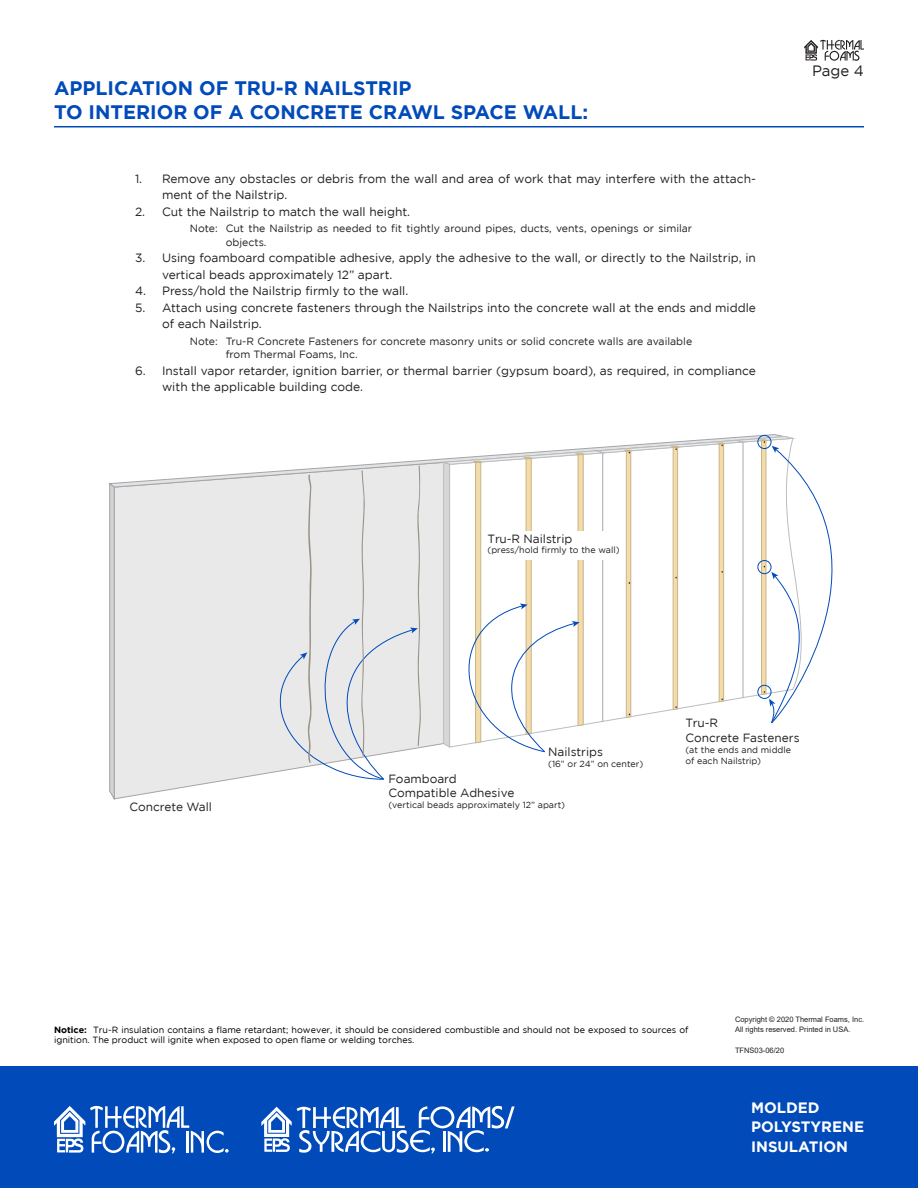
<style>
.page{position:relative;width:918px;height:1188px;background:#fff}
.page>*{position:absolute;margin:0;border:0;box-sizing:border-box;transform-origin:0 0}
.Specification_-_Head{font:700 19.5px/24px "Gotham";color:#004aba}
.Control__Not_Comprom{font:700 15px/19.5px "Gotham";color:#fff}
.Page_Number{font:15px "Gotham";color:#231f20}
.Specifications__-_in{font:12px/16.5px "Gotham";color:#231f20}
.Specifications_-_ind{font:12px/16.5px "Gotham";color:#231f20}
.t1{font:11.85px/14.2px "Gotham";color:#231f20}
.Specifications-Inden{font:10.5px/13.5px "Gotham";color:#231f20}
.Technical_Bulletin_B{font:9px/10.8px "Gotham";color:#000}
.t2{font:8.85px/10.6px "Gotham";color:#231f20}
.TB_body{font:7.5px/10.5px "Arial";color:#231f20}
.s1{font-weight:700}
</style>
<div class="page">
<div style="left:0;top:1066px;width:918px;height:122px;background:#004aba"></div>
<svg style="left:54px;top:1106px;width:175px;height:47px"></svg>
<svg style="left:261px;top:1106px;width:254px;height:47px"></svg>
<hr style="left:54px;top:126px;width:810px;height:1px;background:#004aba">
<svg style="left:109px;top:434px;width:724px;height:366px"></svg>
<div style="left:757px;top:685px;width:14px;height:14px;border:1px solid #004aba;border-radius:50%"></div>
<div style="left:757px;top:435px;width:14px;height:14px;border:1px solid #004aba;border-radius:50%"></div>
<div style="left:757px;top:560px;width:14px;height:14px;border:1px solid #004aba;border-radius:50%"></div>
<svg style="left:804px;top:40px;width:60px;height:21px"></svg>
<p class="Specification_-_Head" style="left:54px;top:76px;width:536px">APPLICATION OF TRU-R NAILSTRIP<br>TO INTERIOR OF A CONCRETE CRAWL SPACE WALL:</p>
<p class="Specifications__-_in" style="left:162px;top:170px;width:596px;text-indent:-27px">1. Remove any obstacles or debris from the wall and area of work that may interfere with the attach&shy;ment of the Nailstrip.</p>
<p class="Specifications__-_in" style="left:135px;top:203px;width:277px">2. Cut the Nailstrip to match the wall height.</p>
<p class="Specifications-Inden" style="left:226px;top:222px;width:468px;text-indent:-36px">Note: Cut the Nailstrip as needed to fit tightly around pipes, ducts, vents, openings or similar objects.</p>
<p class="Specifications__-_in" style="left:162px;top:250px;width:596px;text-indent:-27px">3. Using foamboard compatible adhesive, apply the adhesive to the wall, or directly to the Nailstrip, in vertical beads approximately 12” apart.</p>
<p class="Specifications__-_in" style="left:135px;top:283px;width:275px">4. Press/hold the Nailstrip firmly to the wall.</p>
<p class="Specifications_-_ind" style="left:162px;top:299px;width:596px;text-indent:-27px">5. Attach using concrete fasteners through the Nailstrips into the concrete wall at the ends and middle of each Nailstrip.</p>
<p class="Specifications-Inden" style="left:226px;top:334px;width:468px;text-indent:-36px">Note: Tru-R Concrete Fasteners for concrete masonry units or solid concrete walls are available from Thermal Foams, Inc.</p>
<p class="Specifications_-_ind" style="left:162px;top:362px;width:595px;text-indent:-27px">6. Install vapor retarder, ignition barrier, or thermal barrier (gypsum board), as required, in compliance with the applicable building code.</p>
<p class="t1" style="left:487px;top:532px;width:86px">Tru-R Nailstrip</p>
<p class="t2" style="left:487px;top:545px;width:134px">(press/hold firmly to the wall)</p>
<p class="Page_Number" style="left:812px;top:62px;width:53px">Page 4</p>
<p class="t1" style="left:548px;top:744px;width:56px">Nailstrips</p>
<p class="t1" style="left:388px;top:772px;width:128px">Foamboard<br>Compatible Adhesive</p>
<p class="t2" style="left:548px;top:759px;width:97px">(16” or 24” on center)</p>
<p class="t1" style="left:129px;top:800px;width:84px">Concrete Wall</p>
<p class="t2" style="left:388px;top:800px;width:178px">(vertical beads approximately 12” apart)</p>
<p class="t1" style="left:685px;top:716px;width:116px">Tru-R<br>Concrete Fasteners</p>
<p class="t2" style="left:685px;top:744px;width:107px">(at the ends and middle of each Nailstrip)</p>
<p class="Technical_Bulletin_B" style="left:54px;top:1024px;width:636px"><span class="s1">Notice:</span> Tru-R insulation contains a flame retardant; however, it should be considered combustible and should not be exposed to sources of ignition. The product will ignite when exposed to open flame or welding torches.</p>
<p class="TB_body" style="left:735px;top:1014px;width:131px">Copyright © 2020 Thermal Foams, Inc.<br>All rights reserved. Printed in USA.</p>
<p class="TB_body" style="left:735px;top:1045px;width:51px">TFNS03-06/20</p>
<p class="Control__Not_Comprom" style="left:751px;top:1097px;width:114px">MOLDED<br>POLYSTYRENE<br>INSULATION</p>
</div>
